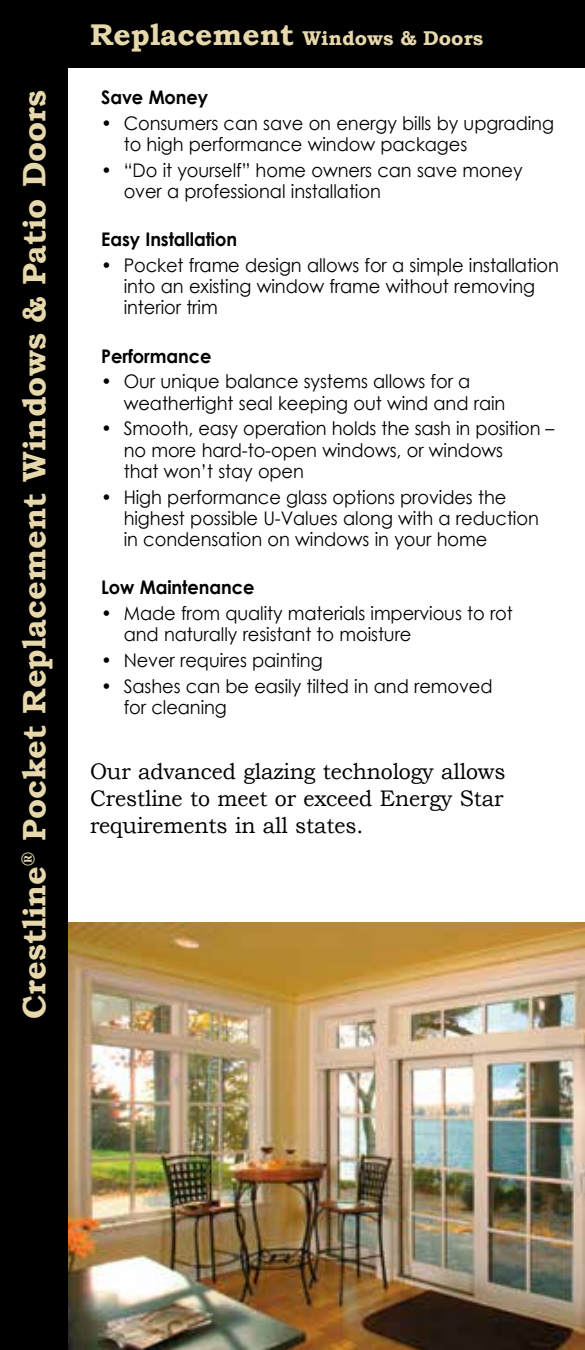
<style>
.page{position:relative;width:585px;height:1350px;background:#fff}
.page>*{position:absolute;margin:0;border:0;box-sizing:border-box;transform-origin:0 0}
.t1{font:700 32.5px "Bookman Old Style";color:#e7d8ac}
.t2{font:22.5px/27px "Bookman Old Style";letter-spacing:-.005em;color:#000;text-align:justify;scale:.95 1}
.t3{font:700 20px "Bookman Old Style";color:#e7d8ac}
.t4{font:18.75px/21.2px "Century Gothic";letter-spacing:-.005em;color:#000;scale:.95 1}
.t5{font:700 18.75px "Century Gothic";letter-spacing:-.005em;color:#000;scale:.95 1}
.s1{font-size:30px}
</style>
<div class="page">
<img style="left:68px;top:922px;width:517px;height:428px">
<div style="left:0;top:0;width:68px;height:1350px;background:#000"></div>
<div style="left:0;top:0;width:585px;height:68px;background:#000"></div>
<h1 class="t1" style="left:11px;top:1019px;width:931px;rotate:-90deg">Crestline<sup>®</sup> Pocket Replacement Windows &amp; Patio Doors</h1>
<p class="t3" style="left:90px;top:23px;width:395px"><span class="s1">Replacement</span> Windows &amp; Doors</p>
<p class="t5" style="left:101px;top:83px;width:114px">Save Money</p>
<p class="t4" style="left:124px;top:112px;width:454px;text-indent:-22px">• Consumers can save on energy bills by upgrading to high performance window packages</p>
<p class="t4" style="left:124px;top:159px;width:421px;text-indent:-22px">• “Do it yourself” home owners can save money over a professional installation</p>
<p class="t5" style="left:101px;top:225px;width:145px">Easy Installation</p>
<p class="t4" style="left:124px;top:254px;width:460px;text-indent:-22px">• Pocket frame design allows for a simple installation into an existing window frame without removing interior trim</p>
<p class="t5" style="left:101px;top:342px;width:118px">Performance</p>
<p class="t4" style="left:124px;top:371px;width:403px;text-indent:-22px">• Our unique balance systems allows for a weathertight seal keeping out wind and rain</p>
<p class="t4" style="left:124px;top:418px;width:455px;text-indent:-22px">• Smooth, easy operation holds the sash in position – no more hard-to-open windows, or windows<br>that won’t stay open</p>
<p class="t4" style="left:124px;top:486px;width:438px;text-indent:-22px">• High performance glass options provides the highest possible U-Values along with a reduction in condensation on windows in your home</p>
<p class="t5" style="left:101px;top:573px;width:163px">Low Maintenance</p>
<p class="t4" style="left:124px;top:602px;width:411px;text-indent:-22px">• Made from quality materials impervious to rot and naturally resistant to moisture</p>
<p class="t4" style="left:101px;top:649px;width:235px">• Never requires painting</p>
<p class="t4" style="left:124px;top:675px;width:390px;text-indent:-22px">• Sashes can be easily tilted in and removed for cleaning</p>
<p class="t2" style="left:90px;top:758px;width:439px">Our advanced glazing technology allows Crestline to meet or exceed Energy Star requirements in all states.</p>
</div>
